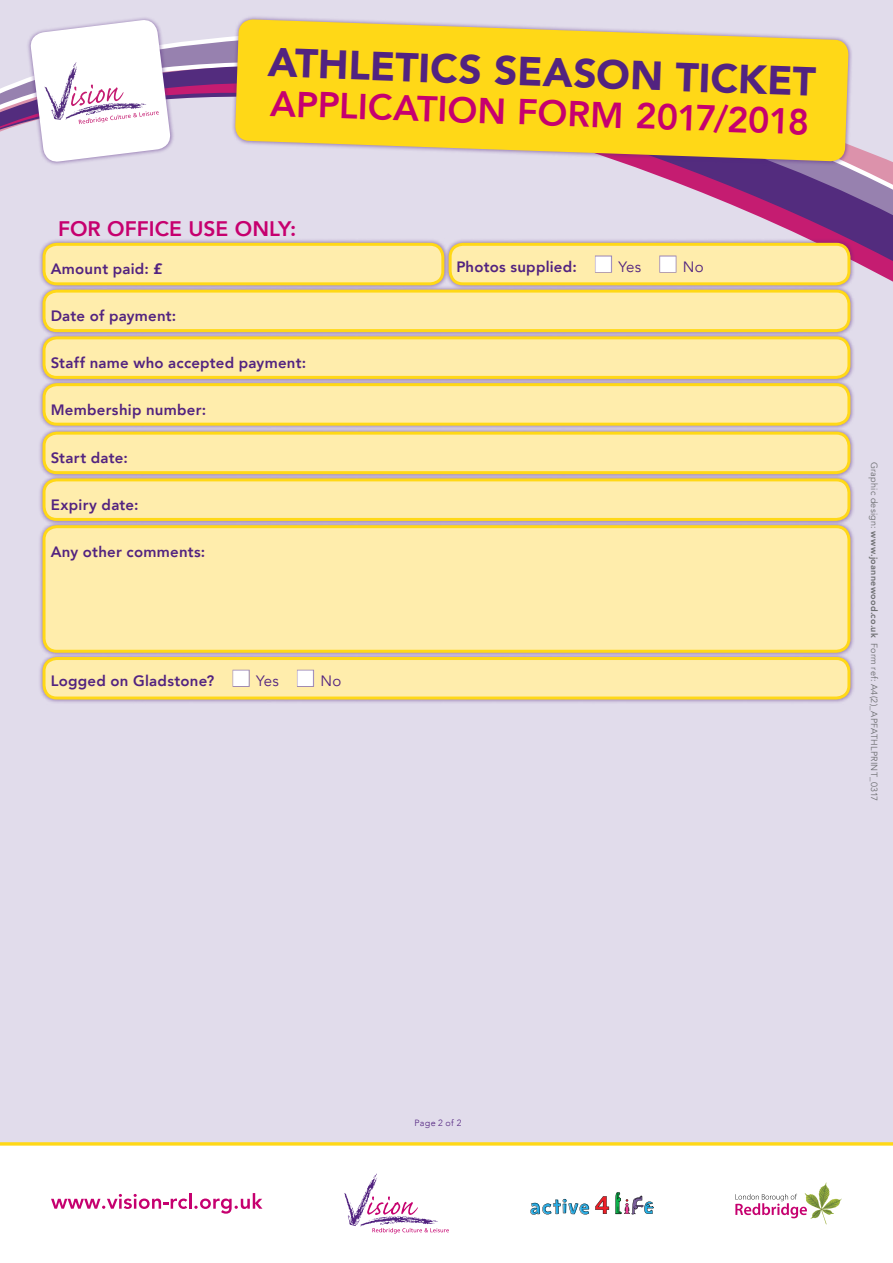
<style>
.page{position:relative;width:893px;height:1263px;background:#e1dceb}
.page>*{position:absolute;margin:0;border:0;box-sizing:border-box;transform-origin:0 0}
.t1{font:900 40.5px "Avenir";color:#522380}
.t2{font:800 36px "Avenir";color:#c6006f}
.t3{font:800 21px "Avenir";color:#c6006f}
.t4{font:800 15px "Avenir";letter-spacing:.015em;color:#522380}
.t5{font:9px "Avenir";letter-spacing:.03em;color:#6d6e71}
.t6{font:300 9px "Avenir";letter-spacing:.03em;color:#522380}
.s1{font-weight:900}
.s2{color:#fff}
.s3{font-weight:400}
.s4{font-weight:800}
</style>
<div class="page">
<svg style="left:0;top:40px;width:893px;height:242px"></svg>
<hr style="left:0;top:221px;width:1px;height:57px;background:#000">
<hr style="left:892px;top:221px;width:1px;height:57px;background:#000">
<div style="left:0;top:1144px;width:893px;height:119px;background:#fff"></div>
<hr style="left:0;top:1142px;width:893px;height:3px;background:#ffd817">
<div style="left:27px;top:16px;width:148px;height:150px;background:#522380;opacity:.5"></div>
<svg style="left:31px;top:16px;width:139px;height:182px"></svg>
<div style="left:38px;top:238px;width:411px;height:52px;background:#522380;opacity:.5"></div>
<div style="left:44px;top:244px;width:399px;height:40px;background:#ffedac;border-radius:13px"></div>
<div style="left:43px;top:243px;width:401px;height:42px;border:3px solid #ffd817;border-radius:13px"></div>
<div style="left:38px;top:285px;width:817px;height:52px;background:#522380;opacity:.5"></div>
<div style="left:44px;top:291px;width:805px;height:40px;background:#ffedac;border-radius:13px"></div>
<div style="left:43px;top:290px;width:807px;height:42px;border:3px solid #ffd817;border-radius:13px"></div>
<div style="left:38px;top:332px;width:817px;height:52px;background:#522380;opacity:.5"></div>
<div style="left:44px;top:338px;width:805px;height:39px;background:#ffedac;border-radius:13px"></div>
<div style="left:43px;top:336px;width:807px;height:43px;border:3px solid #ffd817;border-radius:13px"></div>
<div style="left:38px;top:379px;width:817px;height:52px;background:#522380;opacity:.5"></div>
<div style="left:44px;top:385px;width:805px;height:39px;background:#ffedac;border-radius:13px"></div>
<div style="left:43px;top:383px;width:807px;height:43px;border:3px solid #ffd817;border-radius:13px"></div>
<div style="left:38px;top:427px;width:817px;height:52px;background:#522380;opacity:.5"></div>
<div style="left:44px;top:433px;width:805px;height:40px;background:#ffedac;border-radius:13px"></div>
<div style="left:43px;top:432px;width:807px;height:42px;border:3px solid #ffd817;border-radius:13px"></div>
<div style="left:38px;top:474px;width:817px;height:52px;background:#522380;opacity:.5"></div>
<div style="left:44px;top:480px;width:805px;height:39px;background:#ffedac;border-radius:13px"></div>
<div style="left:43px;top:478px;width:807px;height:43px;border:3px solid #ffd817;border-radius:13px"></div>
<div style="left:38px;top:521px;width:817px;height:136px;background:#522380;opacity:.5"></div>
<div style="left:44px;top:527px;width:805px;height:124px;background:#ffedac;border-radius:13px"></div>
<div style="left:43px;top:525px;width:807px;height:128px;border:3px solid #ffd817;border-radius:13px"></div>
<div style="left:38px;top:653px;width:817px;height:51px;background:#522380;opacity:.5"></div>
<div style="left:44px;top:658px;width:805px;height:40px;background:#ffedac;border-radius:13px"></div>
<div style="left:233px;top:670px;width:17px;height:17px;border:2px solid #937db2"></div>
<div style="left:297px;top:670px;width:17px;height:17px;border:2px solid #937db2"></div>
<div style="left:43px;top:657px;width:807px;height:42px;border:3px solid #ffd817;border-radius:13px"></div>
<svg style="left:51px;top:1193px;width:211px;height:21px"></svg>
<svg style="left:344px;top:1173px;width:105px;height:60px"></svg>
<svg style="left:735px;top:1194px;width:72px;height:24px"></svg>
<img style="left:805px;top:1183px;width:21px;height:26px">
<svg style="left:595px;top:1196px;width:14px;height:18px"></svg>
<svg style="left:615px;top:1192px;width:39px;height:23px"></svg>
<svg style="left:530px;top:1199px;width:59px;height:16px"></svg>
<div style="left:231px;top:15px;width:622px;height:151px;background:#522380;opacity:.5"></div>
<svg style="left:234px;top:18px;width:616px;height:280px"></svg>
<h1 class="t1" style="left:269px;top:28px;width:550px;rotate:2deg">ATHLETICS SEASON TICKET</h1>
<h2 class="t2" style="left:271px;top:70px;width:541px;rotate:2deg">APPLICATION FORM 2017/2018</h2>
<h3 class="t3" style="left:58px;top:209px;width:240px">FOR OFFICE USE ONLY:</h3>
<p class="t4" style="left:51px;top:255px;width:113px">Amount paid: <span class="s1">£</span></p>
<p class="t4" style="left:51px;top:302px;width:127px">Date of payment:</p>
<p class="t4" style="left:51px;top:349px;width:257px">Staff name who accepted payment:</p>
<p class="t4" style="left:51px;top:396px;width:157px">Membership number:</p>
<p class="t4" style="left:51px;top:444px;width:79px">Start date:</p>
<p class="t4" style="left:51px;top:491px;width:89px">Expiry date:</p>
<p class="t4" style="left:51px;top:538px;width:156px">Any other comments:</p>
<p class="t4" style="left:51px;top:667px;width:292px">Logged on Gladstone? <span class="s2">■</span> <span class="s3">Yes</span> <span class="s2">■</span> <span class="s3">No</span></p>
<p class="t4" style="left:456px;top:253px;width:249px">Photos supplied: <span class="s2">■</span> <span class="s3">Yes</span> <span class="s2">■</span> <span class="s3">No</span></p>
<p class="t5" style="left:880px;top:461px;width:341px;rotate:90deg">Graphic design: <span class="s4">www.joannewood.co.uk</span> Form ref: A4(2)_APFATHLPRINT_0317</p>
<p class="t6" style="left:414px;top:1117px;width:48px">Page 2 of 2</p>
</div>
